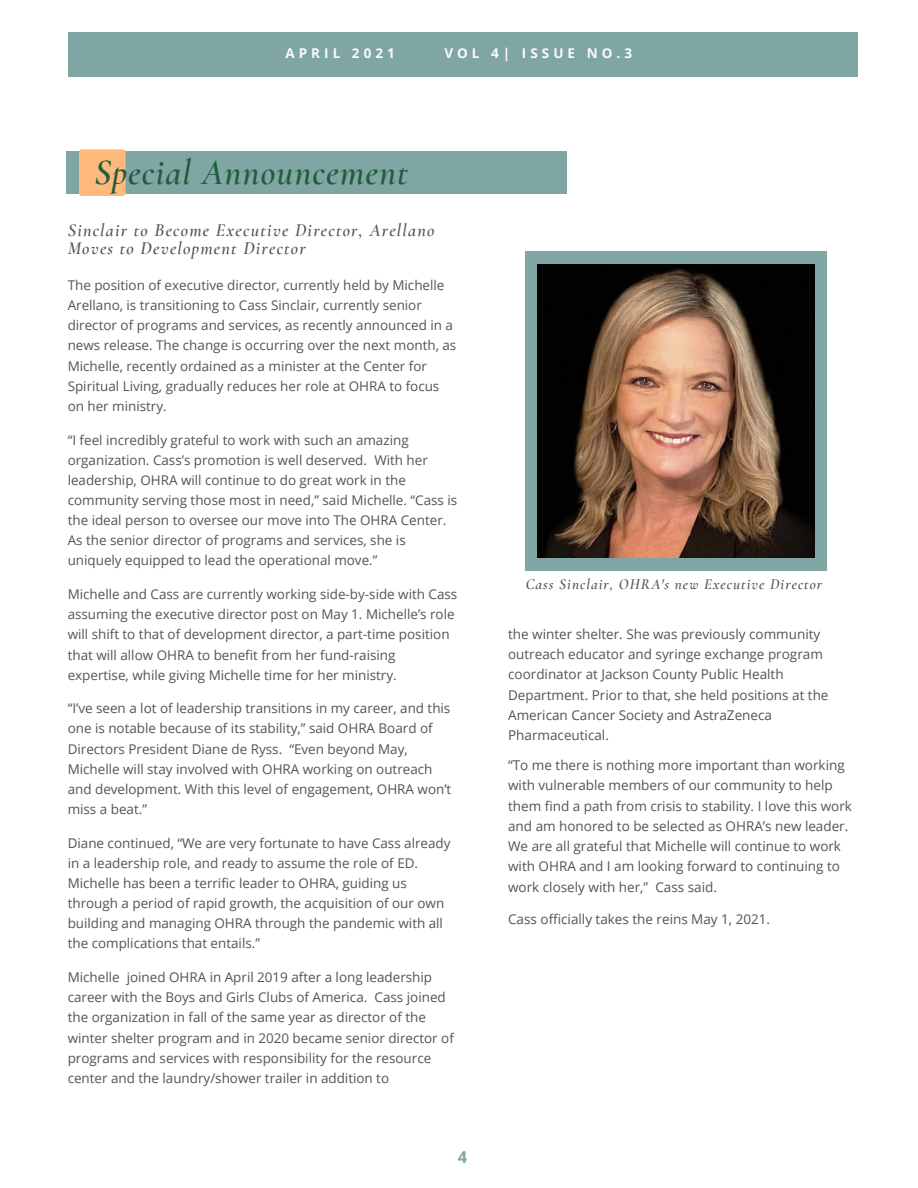
<style>
.page{position:relative;width:918px;height:1188px;background:#fff}
.page>*{position:absolute;margin:0;border:0;box-sizing:border-box;transform-origin:0 0}
.t1{font:italic 600 36px "Cormorant Garamond";letter-spacing:.03em;color:#205c40}
.t2{font:italic 600 18px/18px "Cormorant Garamond";letter-spacing:.07em;color:#545454}
.t3{font:700 16.5px "Open Sans";color:#80a6a3}
.t4{font:italic 600 15px "Cormorant Garamond";letter-spacing:.07em;color:#545454}
.t5{font:13.5px/20.1px "Open Sans";color:#545454}
.t6{font:700 13.5px "Open Sans";letter-spacing:.3em;color:#fafafa}
</style>
<div class="page">
<div style="left:68px;top:32px;width:789px;height:45px;background:#80a6a3"></div>
<div style="left:526px;top:251px;width:301px;height:319px;background:#80a6a3"></div>
<img style="left:537px;top:265px;width:278px;height:292px">
<div style="left:67px;top:151px;width:500px;height:43px;background:#80a6a3"></div>
<div style="left:79px;top:149px;width:47px;height:47px;background:#ffb97b;border-radius:3px"></div>
<p class="t6" style="left:285px;top:44px;width:111px">APRIL 2021</p>
<p class="t6" style="left:444px;top:44px;width:189px">VOL 4| ISSUE NO.3</p>
<p class="t1" style="left:95px;top:150px;width:315px">Special Announcement</p>
<p class="t2" style="left:68px;top:221px;width:368px">Sinclair to Become Executive Director, Arellano<br>Moves to Development Director</p>
<p class="t5" style="left:68px;top:275px;width:390px">The position of executive director, currently held by Michelle Arellano, is transitioning to Cass Sinclair, currently senior director of programs and services, as recently announced in a news release. The change is occurring over the next month, as Michelle, recently ordained as a minister at the Center for Spiritual Living, gradually reduces her role at OHRA to focus on her ministry.</p>
<p class="t5" style="left:68px;top:429px;width:391px">“I feel incredibly grateful to work with such an amazing organization. Cass’s promotion is well deserved. With her leadership, OHRA will continue to do great work in the community serving those most in need,” said Michelle. “Cass is the ideal person to oversee our move into The OHRA Center.<br>As the senior director of programs and services, she is uniquely equipped to lead the operational move.”</p>
<p class="t5" style="left:68px;top:584px;width:391px">Michelle and Cass are currently working side-by-side with Cass assuming the executive director post on May 1. Michelle’s role will shift to that of development director, a part-time position that will allow OHRA to benefit from her fund-raising expertise, while giving Michelle time for her ministry.</p>
<p class="t5" style="left:68px;top:698px;width:385px">“I’ve seen a lot of leadership transitions in my career, and this one is notable because of its stability,” said OHRA Board of Directors President Diane de Ryss. “Even beyond May, Michelle will stay involved with OHRA working on outreach and development. With this level of engagement, OHRA won’t miss a beat.”</p>
<p class="t5" style="left:68px;top:832px;width:384px">Diane continued, “We are very fortunate to have Cass already in a leadership role, and ready to assume the role of ED.<br>Michelle has been a terrific leader to OHRA, guiding us through a period of rapid growth, the acquisition of our own building and managing OHRA through the pandemic with all the complications that entails.”</p>
<p class="t5" style="left:68px;top:967px;width:388px">Michelle joined OHRA in April 2019 after a long leadership career with the Boys and Girls Clubs of America. Cass joined the organization in fall of the same year as director of the winter shelter program and in 2020 became senior director of programs and services with responsibility for the resource center and the laundry/shower trailer in addition to</p>
<p class="t3" style="left:458px;top:1145px;width:11px">4</p>
<p class="t4" style="left:526px;top:575px;width:298px">Cass Sinclair, OHRA's new Executive Director</p>
<p class="t5" style="left:508px;top:623px;width:322px">the winter shelter. She was previously community outreach educator and syringe exchange program coordinator at Jackson County Public Health Department. Prior to that, she held positions at the American Cancer Society and AstraZeneca Pharmaceutical.</p>
<p class="t5" style="left:508px;top:755px;width:345px">“To me there is nothing more important than working with vulnerable members of our community to help them find a path from crisis to stability. I love this work and am honored to be selected as OHRA’s new leader.<br>We are all grateful that Michelle will continue to work with OHRA and I am looking forward to continuing to work closely with her,” Cass said.</p>
<p class="t5" style="left:508px;top:909px;width:264px">Cass officially takes the reins May 1, 2021.</p>
</div>
